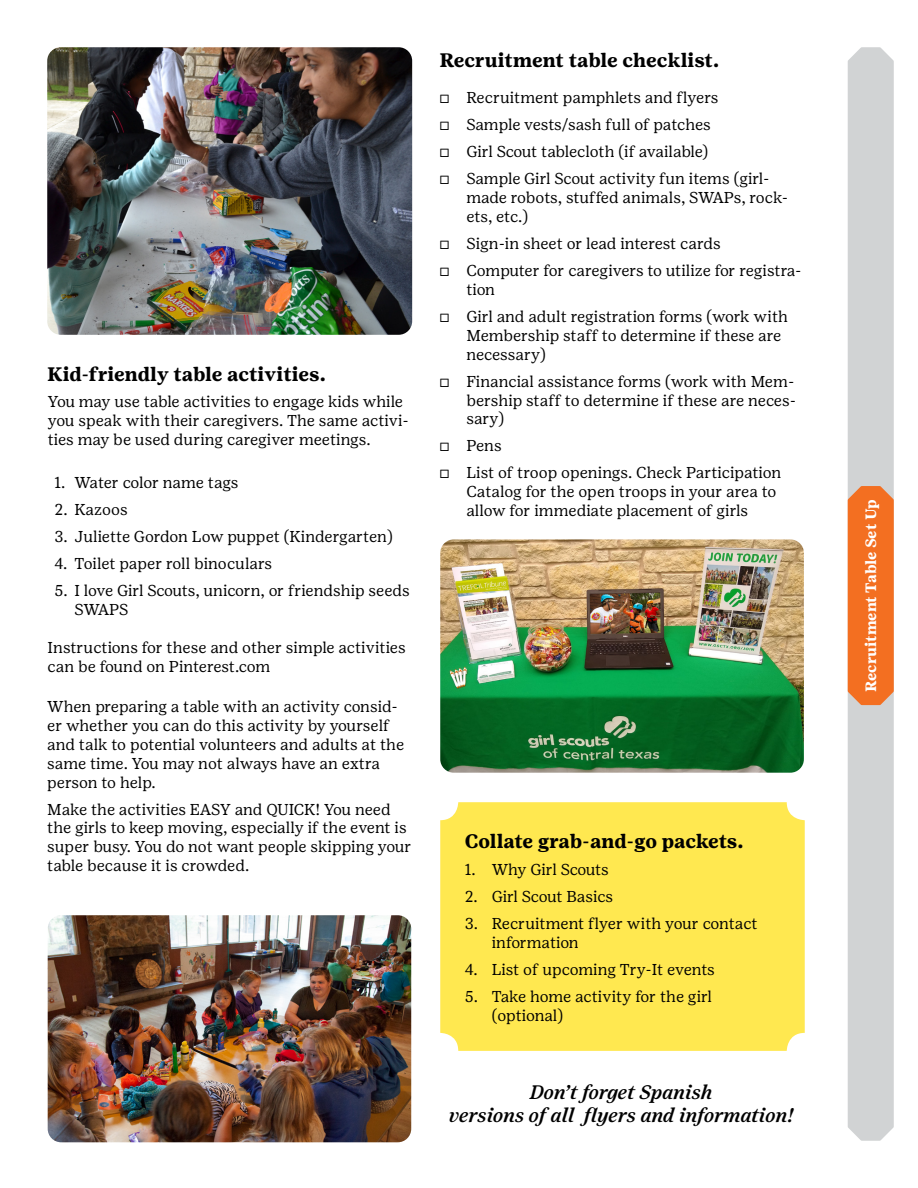
<style>
.page{position:relative;width:918px;height:1188px;background:#fff}
.page>*{position:absolute;margin:0;border:0;box-sizing:border-box;transform-origin:0 0}
.t1{font:700 19.5px "Girl Scout Text";color:#000}
.Trefoil_Sans_Thin_11{font:italic 500 19.5px "Girl Scout Text";color:#000}
.Trefoil_Sans_Thin_11-2{font:15.75px/18.9px "Girl Scout Text";color:#000}
.Trefoil_Sans_Thin_11-3{font:15.75px "Girl Scout Text";letter-spacing:-.02em;color:#000}
.Trefoil_Sans_Thin_11-4{font:15.75px "Girl Scout Text";letter-spacing:-.025em;color:#000}
.t2{font:700 15px "Girl Scout Text";letter-spacing:-.005em;color:#fff}
.s1{font-family:"Trefoil Sans";font-weight:300}
</style>
<div class="page">
<div style="left:848px;top:47px;width:46px;height:1094px;background:#d1d3d4"></div>
<div style="left:848px;top:486px;width:46px;height:219px;background:#f36f21"></div>
<div style="left:440px;top:802px;width:365px;height:249px;background:#ffe850;border-radius:18px"></div>
<img style="left:440px;top:539px;width:364px;height:234px">
<img style="left:47px;top:47px;width:365px;height:288px">
<img style="left:48px;top:915px;width:363px;height:227px">
<p class="t1" style="left:47px;top:362px;width:280px">Kid-friendly table activities.</p>
<p class="Trefoil_Sans_Thin_11-2" style="left:48px;top:392px;width:363px">You may use table activities to engage kids while you speak with their caregivers. The same activi&shy;ties may be used during caregiver meetings.</p>
<p class="Trefoil_Sans_Thin_11-2" style="left:54px;top:473px;width:186px">1. Water color name tags</p>
<p class="Trefoil_Sans_Thin_11-2" style="left:54px;top:500px;width:75px">2. Kazoos</p>
<p class="Trefoil_Sans_Thin_11-2" style="left:54px;top:527px;width:340px">3. Juliette Gordon Low puppet (Kindergarten)</p>
<p class="Trefoil_Sans_Thin_11-2" style="left:54px;top:554px;width:219px">4. Toilet paper roll binoculars</p>
<p class="Trefoil_Sans_Thin_11-2" style="left:75px;top:581px;width:337px;text-indent:-20px">5. I love Girl Scouts, unicorn, or friendship seeds<br>SWAPS</p>
<p class="Trefoil_Sans_Thin_11-2" style="left:48px;top:638px;width:360px">Instructions for these and other simple activities can be found on Pinterest.com</p>
<p class="Trefoil_Sans_Thin_11-2" style="left:47px;top:697px;width:358px">When preparing a table with an activity consid&shy;er whether you can do this activity by yourself and talk to potential volunteers and adults at the same time. You may not always have an extra person to help.</p>
<p class="Trefoil_Sans_Thin_11-2" style="left:47px;top:800px;width:366px">Make the activities EASY and QUICK! You need the girls to keep moving, especially if the event is super busy. You do not want people skipping your table because it is crowded.</p>
<p class="t1" style="left:439px;top:49px;width:281px">Recruitment table checklist.</p>
<p class="Trefoil_Sans_Thin_11-2" style="left:439px;top:88px;width:281px"><span class="s1">Ǔ</span> Recruitment pamphlets and flyers</p>
<p class="Trefoil_Sans_Thin_11-2" style="left:439px;top:115px;width:273px"><span class="s1">Ǔ</span> Sample vests/sash full of patches</p>
<p class="Trefoil_Sans_Thin_11-3" style="left:439px;top:143px;width:270px"><span class="s1">Ǔ</span> Girl Scout tablecloth (if available)</p>
<p class="Trefoil_Sans_Thin_11-2" style="left:466px;top:169px;width:323px;text-indent:-27px"><span class="s1">Ǔ</span> Sample Girl Scout activity fun items (girl&shy;made robots, stuffed animals, SWAPs, rock&shy;ets, etc.)</p>
<p class="Trefoil_Sans_Thin_11-2" style="left:439px;top:234px;width:283px"><span class="s1">Ǔ</span> Sign-in sheet or lead interest cards</p>
<p class="Trefoil_Sans_Thin_11-2" style="left:466px;top:261px;width:337px;text-indent:-27px"><span class="s1">Ǔ</span> Computer for caregivers to utilize for registra&shy;tion</p>
<p class="Trefoil_Sans_Thin_11-2" style="left:466px;top:307px;width:323px;text-indent:-27px"><span class="s1">Ǔ</span> Girl and adult registration forms (work with<br>Membership staff to determine if these are necessary)</p>
<p class="Trefoil_Sans_Thin_11-2" style="left:466px;top:372px;width:331px;text-align:justify;text-indent:-27px"><span class="s1">Ǔ</span> Financial assistance forms (work with Mem&shy;bership staff to determine if these are neces&shy;sary)</p>
<p class="Trefoil_Sans_Thin_11-2" style="left:439px;top:437px;width:64px"><span class="s1">Ǔ</span> Pens</p>
<p class="Trefoil_Sans_Thin_11-2" style="left:466px;top:464px;width:316px;text-indent:-27px"><span class="s1">Ǔ</span> List of troop openings. Check Participation<br>Catalog for the open troops in your area to allow for immediate placement of girls</p>
<p class="t1" style="left:465px;top:830px;width:280px">Collate grab-and-go packets.</p>
<p class="Trefoil_Sans_Thin_11-4" style="left:465px;top:861px;width:146px">1. Why Girl Scouts</p>
<p class="Trefoil_Sans_Thin_11-3" style="left:465px;top:888px;width:150px">2. Girl Scout Basics</p>
<p class="Trefoil_Sans_Thin_11-2" style="left:492px;top:914px;width:268px;text-indent:-27px">3. Recruitment flyer with your contact information</p>
<p class="Trefoil_Sans_Thin_11-2" style="left:465px;top:960px;width:252px">4. List of upcoming Try-It events</p>
<p class="Trefoil_Sans_Thin_11-2" style="left:465px;top:987px;width:249px">5. Take home activity for the girl</p>
<p class="Trefoil_Sans_Thin_11-2" style="left:492px;top:1006px;width:73px">(optional)</p>
<p class="Trefoil_Sans_Thin_11" style="left:530px;top:1081px;width:184px">Don’t forget Spanish</p>
<p class="Trefoil_Sans_Thin_11" style="left:449px;top:1104px;width:346px">versions of all flyers and information!</p>
<p class="t2" style="left:862px;top:692px;width:194px;rotate:-90deg">Recruitment Table Set Up</p>
</div>
